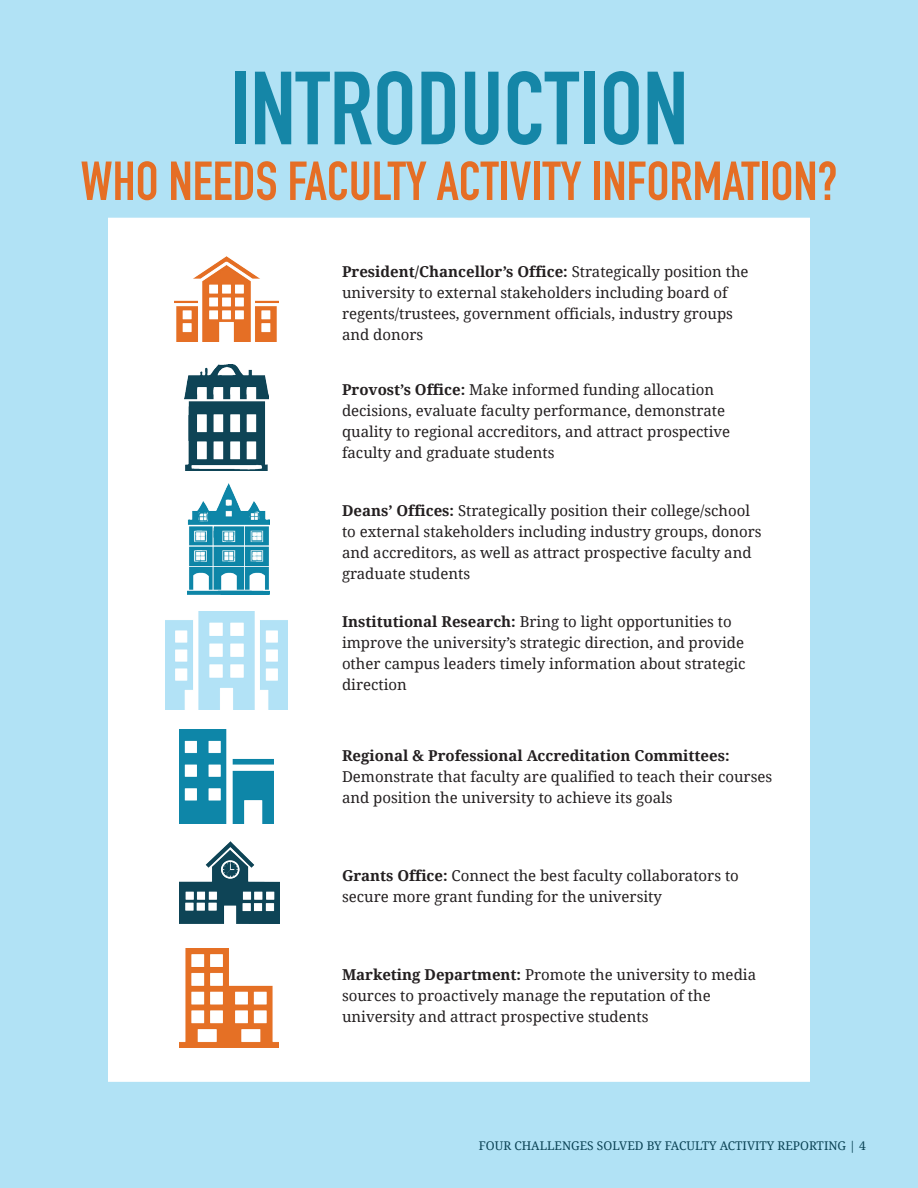
<style>
.page{position:relative;width:918px;height:1188px;background:#b1e2f5}
.page>*{position:absolute;margin:0;border:0;box-sizing:border-box;transform-origin:0 0}
.t1{font:700 102px "DIN Condensed";color:#1586a7}
.t2{font:700 54px "DIN Condensed";color:#e56e25}
.t3{font:15px/21px "Droid Serif";color:#231f20}
.t4{font:12px "Droid Serif";color:#0b4355}
.s1{font-weight:700}
</style>
<div class="page">
<div style="left:108px;top:218px;width:702px;height:864px;background:#fff"></div>
<img style="left:174px;top:257px;width:104px;height:85px">
<img style="left:180px;top:841px;width:99px;height:82px">
<img style="left:180px;top:730px;width:93px;height:93px">
<img style="left:180px;top:949px;width:98px;height:98px">
<img style="left:166px;top:611px;width:121px;height:98px">
<img style="left:188px;top:484px;width:82px;height:111px">
<img style="left:185px;top:364px;width:83px;height:107px">
<p class="t1" style="left:230px;top:49px;width:460px">INTRODUCTION</p>
<p class="t2" style="left:81px;top:149px;width:758px">WHO NEEDS FACULTY ACTIVITY INFORMATION?</p>
<p class="t3" style="left:342px;top:261px;width:408px"><span class="s1">President/Chancellor’s Office:</span> Strategically position the university to external stakeholders including board of</p>
<p class="t3" style="left:342px;top:303px;width:393px">regents/trustees, government officials, industry groups</p>
<p class="t3" style="left:342px;top:324px;width:83px">and donors</p>
<p class="t3" style="left:342px;top:380px;width:390px"><span class="s1">Provost’s Office:</span> Make informed funding allocation decisions, evaluate faculty performance, demonstrate quality to regional accreditors, and attract prospective faculty and graduate students</p>
<p class="t3" style="left:342px;top:501px;width:421px"><span class="s1">Deans’ Offices:</span> Strategically position their college/school to external stakeholders including industry groups, donors and accreditors, as well as attract prospective faculty and graduate students</p>
<p class="t3" style="left:342px;top:611px;width:405px"><span class="s1">Institutional Research:</span> Bring to light opportunities to improve the university’s strategic direction, and provide other campus leaders timely information about strategic direction</p>
<p class="t3" style="left:342px;top:745px;width:432px"><span class="s1">Regional &amp; Professional Accreditation Committees:<br></span>Demonstrate that faculty are qualified to teach their courses and position the university to achieve its goals</p>
<p class="t3" style="left:342px;top:865px;width:398px"><span class="s1">Grants Office:</span> Connect the best faculty collaborators to secure more grant funding for the university</p>
<p class="t3" style="left:342px;top:964px;width:416px"><span class="s1">Marketing Department:</span> Promote the university to media sources to proactively manage the reputation of the university and attract prospective students</p>
<p class="t4" style="left:479px;top:1139px;width:389px">FOUR CHALLENGES SOLVED BY FACULTY ACTIVITY REPORTING | 4</p>
</div>
